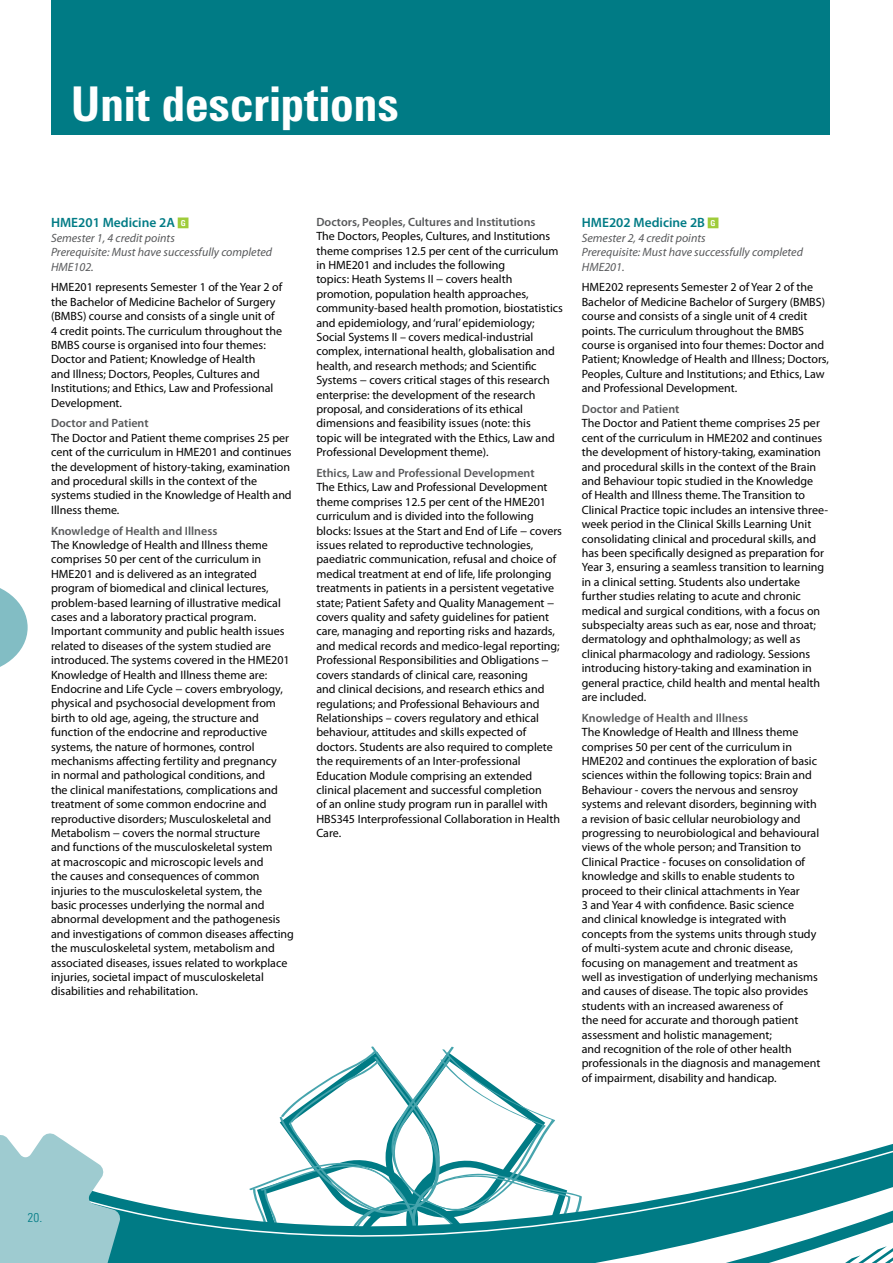
<style>
.page{position:relative;width:893px;height:1263px;background:#fff}
.page>*{position:absolute;margin:0;border:0;box-sizing:border-box;transform-origin:0 0}
.t1{font:48px "Zurich Bold Condensed BT";color:#fff}
.t2{font:600 13.5px "Myriad Pro";color:#007b85}
.t3{font:12.75px "Zurich Light Condensed BT";color:#007b85}
.t4{font:12px/14.4px "Myriad Pro";color:#000}
.t5{font:600 12px "Myriad Pro";color:#58595b}
.t6{font:italic 12px/14.4px "Myriad Pro";color:#58595b}
.s1{font-family:"Zurich Bold Condensed BT";font-weight:400;font-size:8.25px;color:#fff}
</style>
<div class="page">
<div style="left:51px;top:0;width:778px;height:134px;background:#007b85"></div>
<hr style="left:892px;top:711px;width:1px;height:511px;background:#d1d3d4">
<div style="left:178px;top:218px;width:10px;height:10px;background:#9fcc3b"></div>
<div style="left:708px;top:218px;width:10px;height:10px;background:#9fcc3b"></div>
<svg style="left:124px;top:980px;width:769px;height:283px"></svg>
<svg style="left:0;top:1133px;width:124px;height:130px"></svg>
<svg style="left:0;top:588px;width:28px;height:79px"></svg>
<h1 class="t1" style="left:71px;top:75px;width:330px">Unit descriptions</h1>
<p class="t2" style="left:51px;top:214px;width:136px">HME201 Medicine 2A <span class="s1">g</span></p>
<p class="t6" style="left:51px;top:230px;width:223px">Semester 1, 4 credit points<br>Prerequisite: Must have successfully completed<br>HME102.</p>
<p class="t4" style="left:51px;top:280px;width:233px">HME201 represents Semester 1 of the Year 2 of the Bachelor of Medicine Bachelor of Surgery (BMBS) course and consists of a single unit of 4 credit points. The curriculum throughout the BMBS course is organised into four themes:<br>Doctor and Patient; Knowledge of Health<br>and Illness; Doctors, Peoples, Cultures and Institutions; and Ethics, Law and Professional Development.</p>
<p class="t5" style="left:51px;top:416px;width:99px">Doctor and Patient</p>
<p class="t4" style="left:51px;top:430px;width:242px">The Doctor and Patient theme comprises 25 per cent of the curriculum in HME201 and continues the development of history-taking, examination and procedural skills in the context of the systems studied in the Knowledge of Health and Illness theme.</p>
<p class="t5" style="left:51px;top:523px;width:168px">Knowledge of Health and Illness</p>
<p class="t4" style="left:51px;top:537px;width:244px">The Knowledge of Health and Illness theme comprises 50 per cent of the curriculum in HME201 and is delivered as an integrated program of biomedical and clinical lectures, problem-based learning of illustrative medical cases and a laboratory practical program.<br>Important community and public health issues related to diseases of the system studied are introduced. The systems covered in the HME201<br>Knowledge of Health and Illness theme are:<br>Endocrine and Life Cycle − covers embryology, physical and psychosocial development from birth to old age, ageing, the structure and function of the endocrine and reproductive systems, the nature of hormones, control mechanisms affecting fertility and pregnancy<br>in normal and pathological conditions, and<br>the clinical manifestations, complications and treatment of some common endocrine and reproductive disorders; Musculoskeletal and Metabolism − covers the normal structure<br>and functions of the musculoskeletal system<br>at macroscopic and microscopic levels and<br>the causes and consequences of common injuries to the musculoskeletal system, the<br>basic processes underlying the normal and abnormal development and the pathogenesis and investigations of common diseases affecting the musculoskeletal system, metabolism and associated diseases, issues related to workplace injuries, societal impact of musculoskeletal disabilities and rehabilitation.</p>
<p class="t5" style="left:316px;top:214px;width:221px">Doctors, Peoples, Cultures and Institutions</p>
<p class="t4" style="left:316px;top:229px;width:248px">The Doctors, Peoples, Cultures, and Institutions theme comprises 12.5 per cent of the curriculum in HME201 and includes the following<br>topics: Heath Systems II − covers health promotion, population health approaches, community-based health promotion, biostatistics and epidemiology, and ‘rural’ epidemiology; Social Systems II – covers medical-industrial complex, international health, globalisation and health, and research methods; and Scientific Systems − covers critical stages of this research enterprise: the development of the research proposal, and considerations of its ethical dimensions and feasibility issues (note: this<br>topic will be integrated with the Ethics, Law and Professional Development theme).</p>
<p class="t5" style="left:316px;top:465px;width:220px">Ethics, Law and Professional Development</p>
<p class="t4" style="left:316px;top:480px;width:247px">The Ethics, Law and Professional Development theme comprises 12.5 per cent of the HME201 curriculum and is divided into the following blocks: Issues at the Start and End of Life − covers issues related to reproductive technologies, paediatric communication, refusal and choice of medical treatment at end of life, life prolonging treatments in patients in a persistent vegetative state; Patient Safety and Quality Management − covers quality and safety guidelines for patient care, managing and reporting risks and hazards, and medical records and medico-legal reporting; Professional Responsibilities and Obligations − covers standards of clinical care, reasoning<br>and clinical decisions, and research ethics and regulations; and Professional Behaviours and Relationships – covers regulatory and ethical behaviour, attitudes and skills expected of doctors. Students are also required to complete the requirements of an Inter-professional Education Module comprising an extended clinical placement and successful completion<br>of an online study program run in parallel with HBS345 Interprofessional Collaboration in Health Care.</p>
<p class="t2" style="left:582px;top:214px;width:135px">HME202 Medicine 2B <span class="s1">g</span></p>
<p class="t6" style="left:582px;top:230px;width:223px">Semester 2, 4 credit points<br>Prerequisite: Must have successfully completed<br>HME201.</p>
<p class="t4" style="left:582px;top:280px;width:249px">HME202 represents Semester 2 of Year 2 of the Bachelor of Medicine Bachelor of Surgery (BMBS) course and consists of a single unit of 4 credit points. The curriculum throughout the BMBS course is organised into four themes: Doctor and Patient; Knowledge of Health and Illness; Doctors, Peoples, Culture and Institutions; and Ethics, Law and Professional Development.</p>
<p class="t5" style="left:582px;top:401px;width:99px">Doctor and Patient</p>
<p class="t4" style="left:582px;top:416px;width:248px">The Doctor and Patient theme comprises 25 per cent of the curriculum in HME202 and continues the development of history-taking, examination and procedural skills in the context of the Brain and Behaviour topic studied in the Knowledge<br>of Health and Illness theme. The Transition to Clinical Practice topic includes an intensive three&shy;week period in the Clinical Skills Learning Unit consolidating clinical and procedural skills, and has been specifically designed as preparation for Year 3, ensuring a seamless transition to learning in a clinical setting. Students also undertake further studies relating to acute and chronic medical and surgical conditions, with a focus on subspecialty areas such as ear, nose and throat; dermatology and ophthalmology; as well as clinical pharmacology and radiology. Sessions introducing history-taking and examination in general practice, child health and mental health are included.</p>
<p class="t5" style="left:582px;top:710px;width:168px">Knowledge of Health and Illness</p>
<p class="t4" style="left:582px;top:725px;width:240px">The Knowledge of Health and Illness theme comprises 50 per cent of the curriculum in HME202 and continues the exploration of basic sciences within the following topics: Brain and Behaviour - covers the nervous and sensroy systems and relevant disorders, beginning with a revision of basic cellular neurobiology and progressing to neurobiological and behavioural views of the whole person; and Transition to Clinical Practice - focuses on consolidation of knowledge and skills to enable students to proceed to their clinical attachments in Year<br>3 and Year 4 with confidence. Basic science<br>and clinical knowledge is integrated with concepts from the systems units through study of multi-system acute and chronic disease, focusing on management and treatment as well as investigation of underlying mechanisms and causes of disease. The topic also provides students with an increased awareness of<br>the need for accurate and thorough patient assessment and holistic management;<br>and recognition of the role of other health professionals in the diagnosis and management of impairment, disability and handicap.</p>
<p class="t3" style="left:28px;top:1209px;width:16px">20.</p>
</div>
